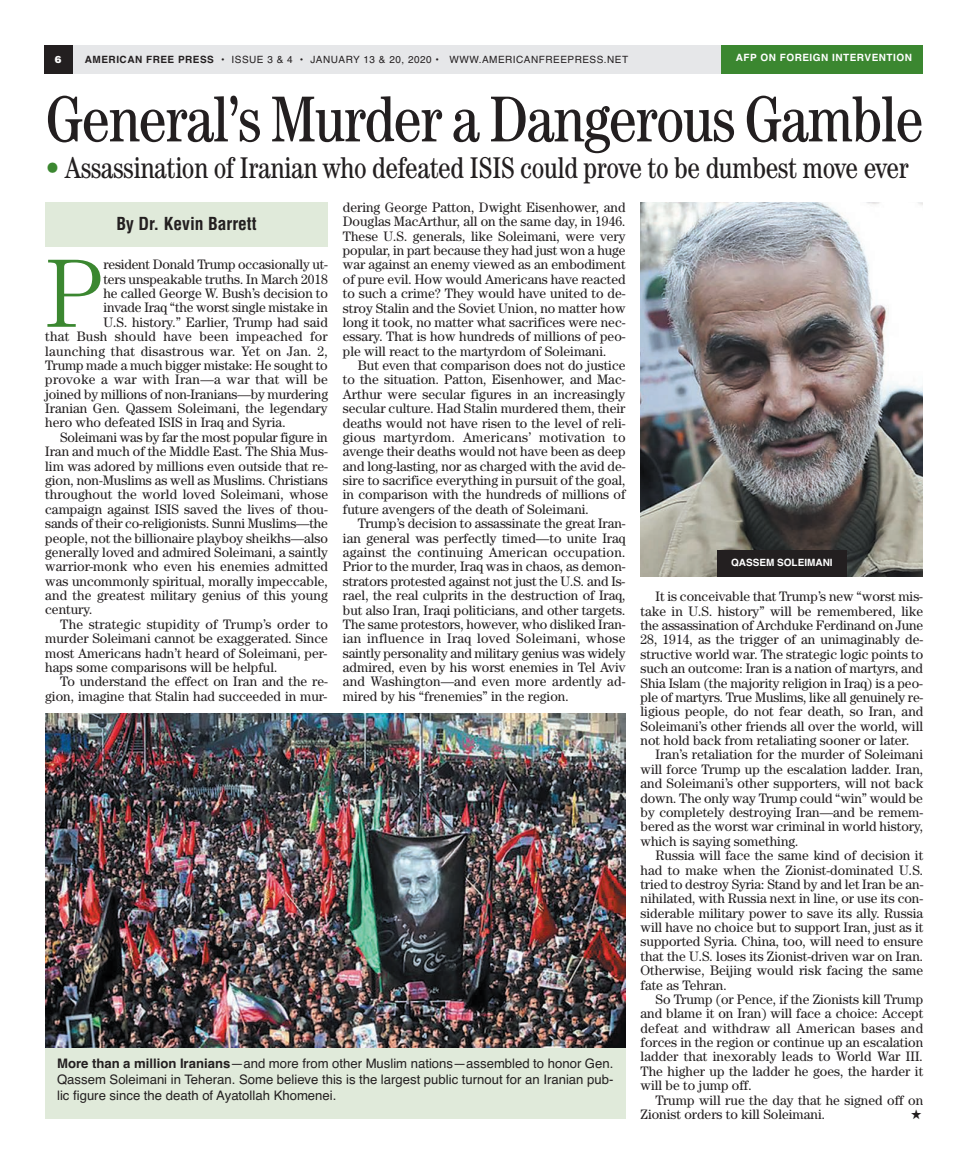
<style>
.page{position:relative;width:968px;height:1170px;background:#fff}
.page>*{position:absolute;margin:0;border:0;box-sizing:border-box;transform-origin:0 0}
.t1{font:300 97.38px "Century";color:#3b8730}
.t2{font:condensed 65px "Century";letter-spacing:-.025em;color:#231f20}
.t3{font:condensed 30px "Century";letter-spacing:-.015em;color:#231f20;scale:.95 1}
.t4{font:700 condensed 17.5px "Helvetica";color:#231f20}
.t5{font:13.75px/14.4px "Century";color:#231f20;text-align:justify}
.t6{font:13.75px "Century";letter-spacing:.02em;color:#231f20}
.t7{font:13.12px/16.2px "Helvetica";color:#231f20;text-align:justify}
.t8{font:10px "Helvetica";letter-spacing:.05em;color:#231f20}
.t9{font:700 10px "Helvetica";letter-spacing:.05em;color:#fff}
.t10{font:700 10px "Helvetica";color:#fff}
.t11{font:900 10px "Helvetica";color:#fff}
.s1{font-weight:700}
.s2{color:#3b8730}
</style>
<div class="page">
<div style="left:45px;top:202px;width:283px;height:45px;background:#e0eada"></div>
<div style="left:45px;top:45px;width:877px;height:28px;background:#e6e7e9"></div>
<div style="left:45px;top:45px;width:28px;height:28px;background:#231f20"></div>
<div style="left:721px;top:45px;width:201px;height:28px;background:#3b8730"></div>
<img style="left:640px;top:202px;width:282px;height:375px">
<div style="left:717px;top:550px;width:129px;height:27px;background:#231f20"></div>
<div style="left:45px;top:713px;width:580px;height:406px;background:#e0eada"></div>
<img style="left:45px;top:713px;width:580px;height:334px">
<p class="t11" style="left:55px;top:52px;width:8px">6</p>
<p class="t8" style="left:85px;top:55px;width:545px"><span class="s1">AMERICAN FREE PRESS</span> • ISSUE 3 &amp; 4 • JANUARY 13 &amp; 20, 2020 • WWW.AMERICANFREEPRESS.NET</p>
<p class="t9" style="left:735px;top:54px;width:178px">AFP ON FOREIGN INTERVENTION</p>
<h2 class="t2" style="left:46px;top:81px;width:879px">General’s Murder a Dangerous Gamble</h2>
<h3 class="t3" style="left:46px;top:150px;width:910px"><span class="s2">•</span> Assassination of Iranian who defeated ISIS could prove to be dumbest move ever</h3>
<p class="t4" style="left:116px;top:213px;width:142px">By Dr. Kevin Barrett</p>
<h1 class="t1" style="left:45px;top:238px;width:60px">P</h1>
<p class="t5" style="left:103px;top:257px;width:226px">resident Donald Trump occasionally ut-</p>
<p class="t5" style="left:103px;top:272px;width:226px">ters unspeakable truths. In March 2018</p>
<p class="t5" style="left:103px;top:286px;width:226px">he called George W. Bush’s decision to</p>
<p class="t5" style="left:103px;top:300px;width:226px">invade Iraq “the worst single mistake in</p>
<p class="t5" style="left:103px;top:315px;width:226px">U.S. history.” Earlier, Trump had said</p>
<p class="t6" style="left:45px;top:328px;width:284px">that Bush should have been impeached for</p>
<p class="t6" style="left:45px;top:343px;width:284px">launching that disastrous war. Yet on Jan. 2,</p>
<p class="t5" style="left:45px;top:358px;width:284px">Trump made a much bigger mistake: He sought to</p>
<p class="t6" style="left:45px;top:372px;width:284px">provoke a war with Iran—a war that will be</p>
<p class="t5" style="left:45px;top:387px;width:284px">joined by millions of non-Iranians—by murdering</p>
<p class="t5" style="left:45px;top:401px;width:284px">Iranian Gen. Qassem Soleimani, the legendary</p>
<p class="t5" style="left:45px;top:415px;width:242px">hero who defeated ISIS in Iraq and Syria.</p>
<p class="t5" style="left:60px;top:430px;width:269px">Soleimani was by far the most popular figure in</p>
<p class="t5" style="left:45px;top:444px;width:284px">Iran and much of the Middle East. The Shia Mus-</p>
<p class="t5" style="left:45px;top:459px;width:284px">lim was adored by millions even outside that re-</p>
<p class="t5" style="left:45px;top:473px;width:284px">gion, non-Muslims as well as Muslims. Christians</p>
<p class="t5" style="left:45px;top:487px;width:284px">throughout the world loved Soleimani, whose</p>
<p class="t5" style="left:45px;top:502px;width:284px">campaign against ISIS saved the lives of thou-</p>
<p class="t5" style="left:45px;top:516px;width:284px">sands of their co-religionists. Sunni Muslims—the</p>
<p class="t5" style="left:45px;top:530px;width:284px">people, not the billionaire playboy sheikhs—also</p>
<p class="t5" style="left:45px;top:545px;width:284px">generally loved and admired Soleimani, a saintly</p>
<p class="t5" style="left:45px;top:559px;width:284px">warrior-monk who even his enemies admitted</p>
<p class="t5" style="left:45px;top:574px;width:284px">was uncommonly spiritual, morally impeccable,</p>
<p class="t5" style="left:45px;top:588px;width:284px">and the greatest military genius of this young</p>
<p class="t5" style="left:45px;top:602px;width:49px">century.</p>
<p class="t5" style="left:60px;top:617px;width:269px">The strategic stupidity of Trump’s order to</p>
<p class="t5" style="left:45px;top:631px;width:284px">murder Soleimani cannot be exaggerated. Since</p>
<p class="t5" style="left:45px;top:645px;width:283px">most Americans hadn’t heard of Soleimani, per-</p>
<p class="t5" style="left:45px;top:660px;width:234px">haps some comparisons will be helpful.</p>
<p class="t5" style="left:60px;top:674px;width:269px">To understand the effect on Iran and the re-</p>
<p class="t5" style="left:45px;top:689px;width:283px">gion, imagine that Stalin had succeeded in mur-</p>
<p class="t5" style="left:343px;top:200px;width:284px">dering George Patton, Dwight Eisenhower, and Douglas MacArthur, all on the same day, in 1946.<br>These U.S. generals, like Soleimani, were very popular, in part because they had just won a huge war against an enemy viewed as an embodiment of pure evil. How would Americans have reacted to such a crime? They would have united to de&shy;stroy Stalin and the Soviet Union, no matter how long it took, no matter what sacrifices were nec&shy;essary. That is how hundreds of millions of peo&shy;ple will react to the martyrdom of Soleimani.</p>
<p class="t5" style="left:343px;top:358px;width:284px;text-indent:15px">But even that comparison does not do justice to the situation. Patton, Eisenhower, and Mac - Arthur were secular figures in an increasingly secular culture. Had Stalin murdered them, their deaths would not have risen to the level of reli&shy;gious martyrdom. Americans’ motivation to avenge their deaths would not have been as deep and long-lasting, nor as charged with the avid de&shy;sire to sacrifice everything in pursuit of the goal, in comparison with the hundreds of millions of future avengers of the death of Soleimani.</p>
<p class="t5" style="left:343px;top:516px;width:284px;text-indent:15px">Trump’s decision to assassinate the great Iran&shy;ian general was perfectly timed—to unite Iraq against the continuing American occupation.<br>Prior to the murder, Iraq was in chaos, as demon&shy;strators protested against not just the U.S. and Is&shy;rael, the real culprits in the destruction of Iraq, but also Iran, Iraqi politicians, and other targets.<br>The same protestors, however, who disliked Iran&shy;ian influence in Iraq loved Soleimani, whose saintly personality and military genius was widely admired, even by his worst enemies in Tel Aviv and Washington—and even more ardently ad&shy;mired by his “frenemies” in the region.</p>
<p class="t7" style="left:57px;top:1056px;width:558px"><span class="s1">More than a million Iranians</span>—and more from other Muslim nations—assembled to honor Gen.<br>Qassem Soleimani in Teheran. Some believe this is the largest public turnout for an Iranian pub&shy;lic figure since the death of Ayatollah Khomenei.</p>
<p class="t10" style="left:731px;top:559px;width:103px">QASSEM SOLEIMANI</p>
<p class="t5" style="left:640px;top:589px;width:284px;text-indent:15px">It is conceivable that Trump’s new “worst mis&shy;take in U.S. history” will be remembered, like the assassination of Archduke Ferdinand on June 28, 1914, as the trigger of an unimaginably de&shy;structive world war. The strategic logic points to such an outcome: Iran is a nation of martyrs, and Shia Islam (the majority religion in Iraq) is a peo&shy;ple of martyrs. True Muslims, like all genuinely re&shy;ligious people, do not fear death, so Iran, and Soleimani’s other friends all over the world, will not hold back from retaliating sooner or later.</p>
<p class="t5" style="left:640px;top:747px;width:284px;text-indent:15px">Iran’s retaliation for the murder of Soleimani will force Trump up the escalation ladder. Iran, and Soleimani’s other supporters, will not back down. The only way Trump could “win” would be by completely destroying Iran—and be remem&shy;bered as the worst war criminal in world history, which is saying something.</p>
<p class="t5" style="left:640px;top:848px;width:284px;text-indent:15px">Russia will face the same kind of decision it had to make when the Zionist-dominated U.S. tried to destroy Syria: Stand by and let Iran be an&shy;nihilated, with Russia next in line, or use its con&shy;siderable military power to save its ally. Russia will have no choice but to support Iran, just as it supported Syria. China, too, will need to ensure that the U.S. loses its Zionist-driven war on Iran.<br>Otherwise, Beijing would risk facing the same fate as Tehran.</p>
<p class="t5" style="left:640px;top:992px;width:284px;text-indent:15px">So Trump (or Pence, if the Zionists kill Trump and blame it on Iran) will face a choice: Accept defeat and withdraw all American bases and forces in the region or continue up an escalation ladder that inexorably leads to World War III.<br>The higher up the ladder he goes, the harder it will be to jump off.</p>
<p class="t5" style="left:640px;top:1092px;width:284px;text-indent:15px">Trump will rue the day that he signed off on<br>Zionist orders to kill Soleimani.</p>
</div>
